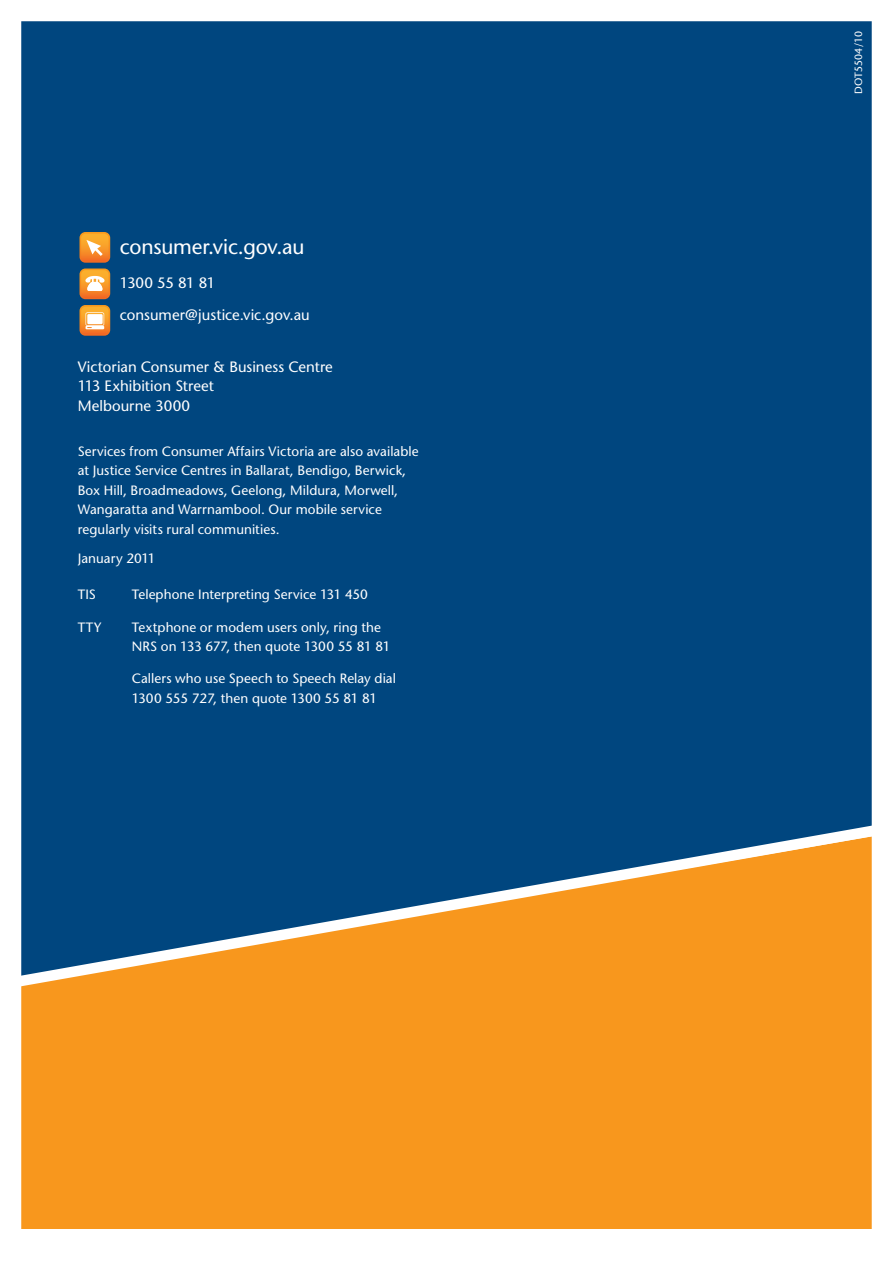
<style>
.page{position:relative;width:893px;height:1263px;background:#fff}
.page>*{position:absolute;margin:0;border:0;box-sizing:border-box;transform-origin:0 0}
.t1{font:21px "Stone Sans";letter-spacing:-.01em;color:#fff}
.t2{font:15px/19.5px "Stone Sans";color:#fff}
.t3{font:13.5px/19.5px "Stone Sans";letter-spacing:.005em;color:#fff}
.t4{font:10.5px "Stone Sans";letter-spacing:.005em;color:#fff}
</style>
<div class="page">
<div style="left:21px;top:21px;width:851px;height:788px;background:#00467f"></div>
<div style="left:21px;top:998px;width:851px;height:231px;background:#f8971d"></div>
<svg style="left:21px;top:809px;width:851px;height:189px;background:#807559"></svg>
<svg style="left:80px;top:232px;width:30px;height:67px;background:#dd9a51"></svg>
<svg style="left:80px;top:305px;width:30px;height:31px"></svg>
<hr style="left:86px;top:326px;width:18px;height:3px;background:#fff">
<h1 class="t1" style="left:120px;top:234px;width:186px">consumer.vic.gov.au</h1>
<p class="t2" style="left:120px;top:267px;width:191px;line-height:32.2px">1300 55 81 81 consumer@justice.vic.gov.au</p>
<p class="t2" style="left:78px;top:357px;width:257px">Victorian Consumer &amp; Business Centre<br>113 Exhibition Street<br>Melbourne 3000</p>
<p class="t3" style="left:78px;top:441px;width:343px">Services from Consumer Affairs Victoria are also available at Justice Service Centres in Ballarat, Bendigo, Berwick, Box Hill, Broadmeadows, Geelong, Mildura, Morwell, Wangaratta and Warrnambool. Our mobile service regularly visits rural communities.</p>
<p class="t3" style="left:78px;top:548px;width:80px">January 2011</p>
<p class="t3" style="left:78px;top:585px;width:20px">TIS</p>
<p class="t3" style="left:132px;top:585px;width:238px">Telephone Interpreting Service 131 450</p>
<p class="t3" style="left:78px;top:617px;width:25px">TTY</p>
<p class="t3" style="left:132px;top:617px;width:260px">Textphone or modem users only, ring the<br>NRS on 133 677, then quote 1300 55 81 81</p>
<p class="t3" style="left:132px;top:669px;width:266px">Callers who use Speech to Speech Relay dial<br>1300 555 727, then quote 1300 55 81 81</p>
<p class="t4" style="left:852px;top:94px;width:65px;rotate:-90deg">DOT5504/10</p>
</div>
